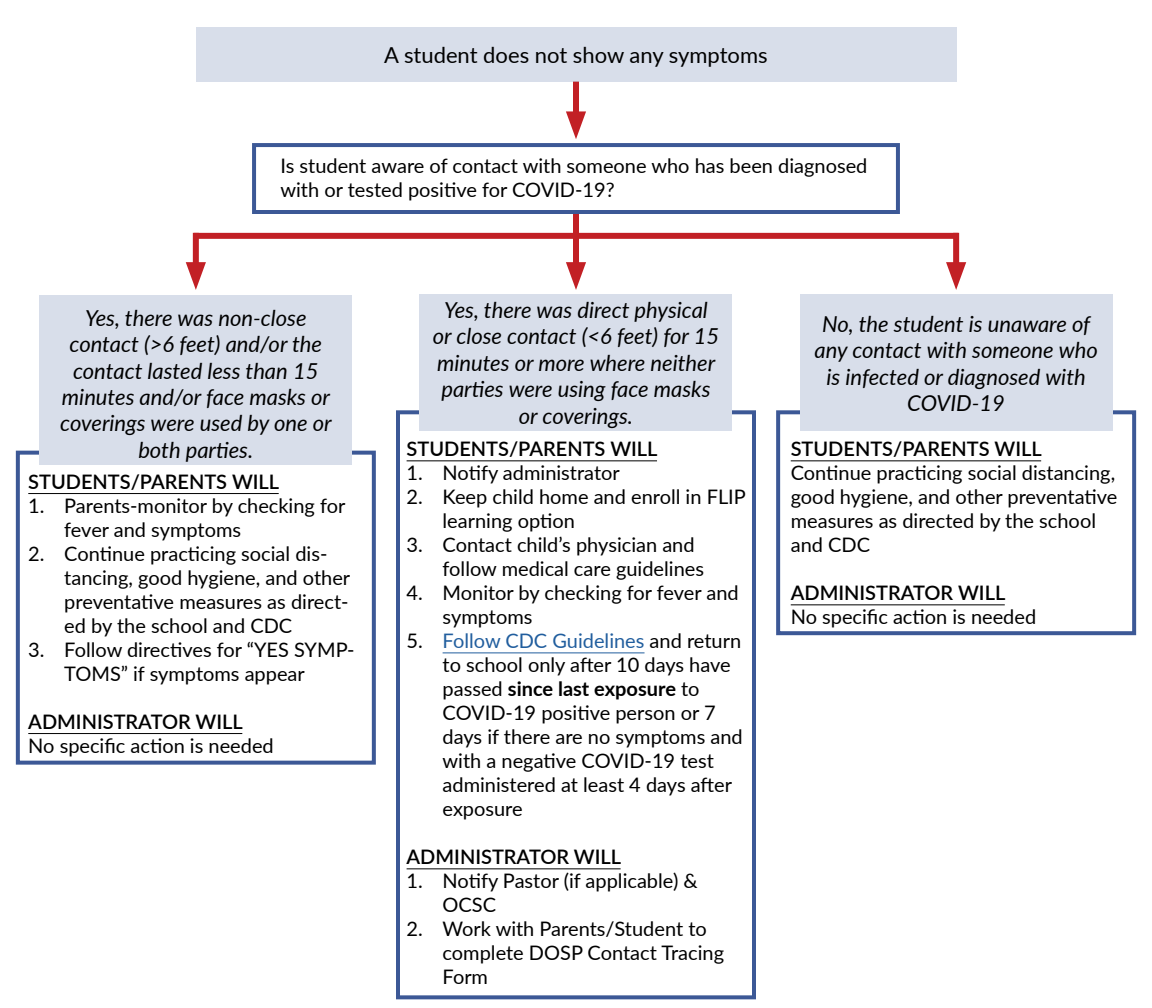
<style>
.page{position:relative;width:1152px;height:1008px;background:#fff}
.page>*{position:absolute;margin:0;border:0;box-sizing:border-box;transform-origin:0 0}
.t1{font:italic 22px/26.4px "Lato";color:#000;text-align:center}
.t2{font:22px "Lato";color:#000}
.t3{font:20px/24px "Lato";color:#000}
.t4{font:600 20px "Lato";color:#000}
.s1{color:#215e9e}
.s2{font-weight:700}
</style>
<div class="page">
<div style="left:573px;top:212px;width:6px;height:61px;background:#c22025"></div>
<svg style="left:566px;top:262px;width:20px;height:28px"></svg>
<div style="left:573px;top:82px;width:6px;height:40px;background:#c22025"></div>
<svg style="left:566px;top:111px;width:20px;height:28px"></svg>
<div style="left:252px;top:143px;width:648px;height:71px;border:4px solid #3c5896"></div>
<div style="left:196px;top:27px;width:760px;height:55px;background:#d8deea"></div>
<div style="left:396px;top:410px;width:360px;height:589px;border:4px solid #3c5896"></div>
<div style="left:776px;top:410px;width:360px;height:225px;border:4px solid #3c5896"></div>
<hr style="left:28px;top:493px;width:251px;height:1px;background:#000">
<hr style="left:28px;top:733px;width:214px;height:1px;background:#000">
<hr style="left:407px;top:460px;width:250px;height:1px;background:#000">
<hr style="left:443px;top:652px;width:202px;height:1px;background:#215e9e">
<hr style="left:407px;top:868px;width:214px;height:1px;background:#000">
<hr style="left:791px;top:460px;width:250px;height:1px;background:#000">
<hr style="left:791px;top:604px;width:214px;height:1px;background:#000">
<div style="left:953px;top:233px;width:6px;height:40px;background:#c22025"></div>
<svg style="left:946px;top:262px;width:20px;height:28px"></svg>
<div style="left:193px;top:233px;width:6px;height:40px;background:#c22025"></div>
<svg style="left:186px;top:262px;width:20px;height:28px"></svg>
<div style="left:194px;top:233px;width:764px;height:6px;background:#c22025"></div>
<div style="left:16px;top:451px;width:360px;height:314px;border:4px solid #3c5896"></div>
<div style="left:420px;top:294px;width:312px;height:136px;background:#d8deea"></div>
<div style="left:800px;top:294px;width:312px;height:137px;background:#d8deea"></div>
<div style="left:40px;top:295px;width:312px;height:170px;background:#d8deea"></div>
<p class="t2" style="left:384px;top:40px;width:385px">A student does not show any symptoms</p>
<p class="t3" style="left:280px;top:153px;width:589px">Is student aware of contact with someone who has been diagnosed with or tested positive for COVID-19?</p>
<p class="t1" style="left:60px;top:304px;width:273px">Yes, there was non-close contact (&gt;6 feet) and/or the contact lasted less than 15 minutes and/or face masks or coverings were used by one or both parties.</p>
<p class="t4" style="left:28px;top:467px;width:252px">STUDENTS/PARENTS WILL</p>
<p class="t3" style="left:64px;top:493px;width:283px;text-indent:-36px">1. Parents-monitor by checking for fever and symptoms</p>
<p class="t3" style="left:64px;top:541px;width:287px;text-indent:-36px">2. Continue practicing social dis&shy;tancing, good hygiene, and other preventative measures as direct&shy;ed by the school and CDC</p>
<p class="t3" style="left:64px;top:637px;width:292px;text-indent:-36px">3. Follow directives for “YES SYMP-<br>TOMS” if symptoms appear</p>
<p class="t4" style="left:28px;top:707px;width:216px">ADMINISTRATOR WILL</p>
<p class="t3" style="left:28px;top:733px;width:247px">No specific action is needed</p>
<p class="t1" style="left:433px;top:296px;width:288px">Yes, there was direct physical or close contact (&lt;6 feet) for 15 minutes or more where neither parties were using face masks or coverings.</p>
<p class="t4" style="left:407px;top:434px;width:252px">STUDENTS/PARENTS WILL</p>
<p class="t3" style="left:407px;top:460px;width:215px">1. Notify administrator</p>
<p class="t3" style="left:443px;top:484px;width:305px;text-indent:-36px">2. Keep child home and enroll in FLIP learning option</p>
<p class="t3" style="left:443px;top:532px;width:263px;text-indent:-36px">3. Contact child’s physician and follow medical care guidelines</p>
<p class="t3" style="left:443px;top:580px;width:298px;text-indent:-36px">4. Monitor by checking for fever and symptoms</p>
<p class="t3" style="left:443px;top:628px;width:302px;text-indent:-36px">5. <span class="s1">Follow CDC Guidelines</span> and return to school only after 10 days have passed <span class="s2">since last exposure</span> to<br>COVID-19 positive person or 7 days if there are no symptoms and with a negative COVID-19 test administered at least 4 days after exposure</p>
<p class="t4" style="left:407px;top:842px;width:216px">ADMINISTRATOR WILL</p>
<p class="t3" style="left:443px;top:868px;width:257px;text-indent:-36px">1. Notify Pastor (if applicable) &amp;<br>OCSC</p>
<p class="t3" style="left:443px;top:916px;width:283px;text-indent:-36px">2. Work with Parents/Student to complete DOSP Contact Tracing<br>Form</p>
<p class="t1" style="left:815px;top:310px;width:285px">No, the student is unaware of any contact with someone who is infected or diagnosed with<br>COVID-19</p>
<p class="t4" style="left:791px;top:434px;width:252px">STUDENTS/PARENTS WILL</p>
<p class="t3" style="left:791px;top:460px;width:328px">Continue practicing social distancing, good hygiene, and other preventative measures as directed by the school and CDC</p>
<p class="t4" style="left:791px;top:578px;width:216px">ADMINISTRATOR WILL</p>
<p class="t3" style="left:791px;top:604px;width:247px">No specific action is needed</p>
</div>
